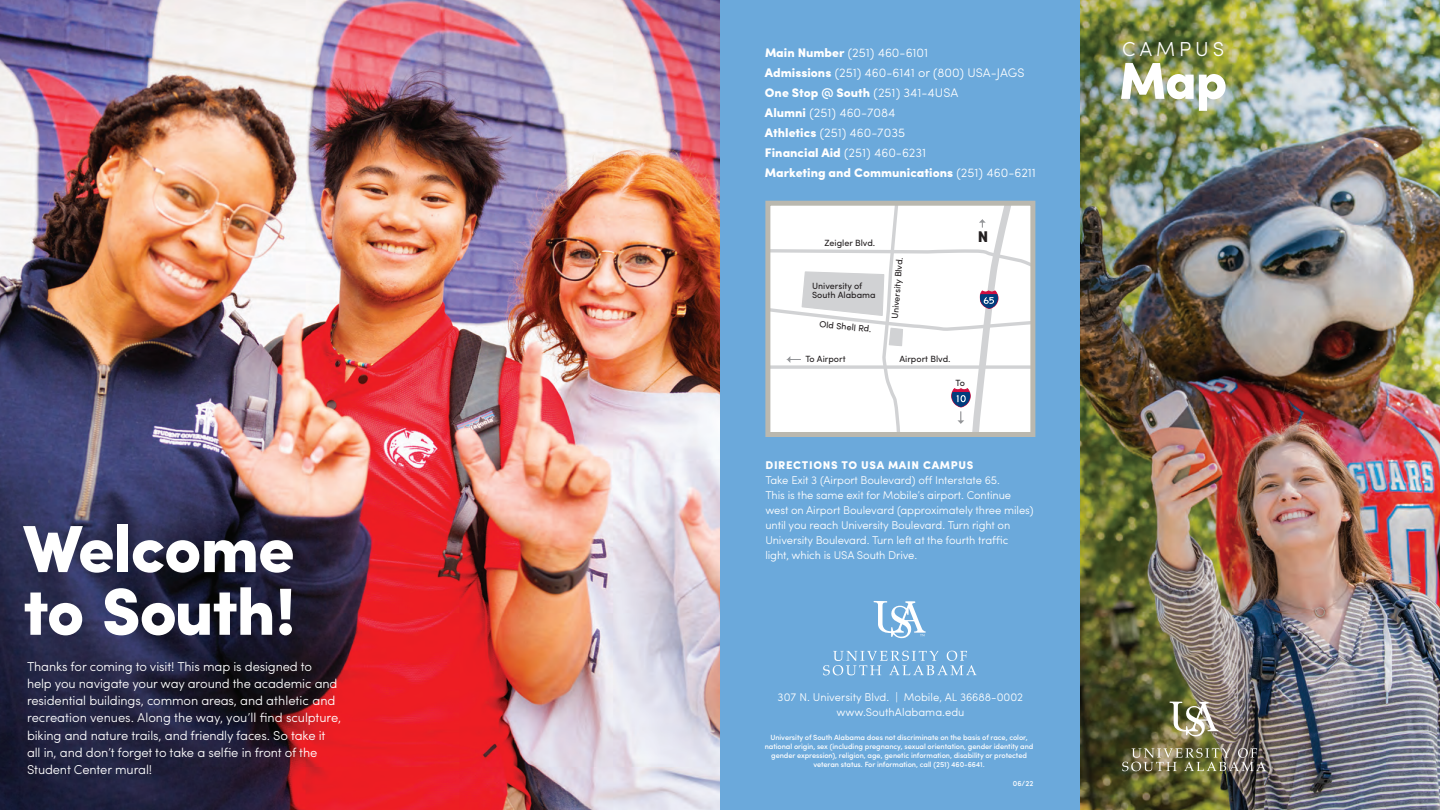
<style>
.page{position:relative;width:1440px;height:810px;background:#fff}
.page>*{position:absolute;margin:0;border:0;box-sizing:border-box;transform-origin:0 0}
.t1{font:900 66.75px "Sofia Pro";letter-spacing:-.02em;color:#fff}
.t2{font:900 52px "Sofia Pro";color:#fff}
.t3{font:300 20.25px "Sofia Pro";letter-spacing:.19em;color:#fff}
.t4{font:900 15.5px "Sofia Pro";color:#231f20}
.t5{font:300 13px/17.2px "Sofia Pro";letter-spacing:-.01em;color:#fff}
.t6{font:300 12.5px "Sofia Pro";color:#fff}
.t7{font:900 12.5px "Sofia Pro";color:#fff}
.t8{font:300 11.25px/15px "Sofia Pro";letter-spacing:-.01em;color:#fff}
.t9{font:900 11.25px "Sofia Pro";letter-spacing:.06em;color:#fff}
.t10{font:9px/9px "Sofia Pro";color:#231f20}
.t11{font:500 7.5px/9px "Sofia Pro";letter-spacing:-.01em;color:#fff;text-align:center}
.s1{font-weight:900}
.s2{font-weight:300}
</style>
<div class="page">
<img style="left:1080px;top:0;width:360px;height:810px">
<img style="left:0;top:0;width:720px;height:810px">
<div style="left:720px;top:0;width:360px;height:810px;background:#6ba9db"></div>
<svg style="left:823px;top:651px;width:154px;height:24px"></svg>
<svg style="left:874px;top:601px;width:52px;height:38px"></svg>
<svg style="left:771px;top:207px;width:258px;height:224px;background:#f6f6f7"></svg>
<div style="left:765px;top:201px;width:270px;height:236px;border:5px solid #bab8af"></div>
<img style="left:1122px;top:748px;width:144px;height:23px">
<svg style="left:1170px;top:702px;width:48px;height:35px"></svg>
<p class="t1" style="left:23px;top:496px;width:273px">Welcome</p>
<p class="t1" style="left:23px;top:559px;width:274px">to South!</p>
<p class="t5" style="left:27px;top:657px;width:316px">Thanks for coming to visit! This map is designed to<br>help you navigate your way around the academic and residential buildings, common areas, and athletic and recreation venues. Along the way, you’ll find sculpture, biking and nature trails, and friendly faces. So take it all in, and don’t forget to take a selfie in front of the Student Center mural!</p>
<p class="t6" style="left:765px;top:43px;width:165px"><span class="s1">Main Number</span> (251) 460-6101</p>
<p class="t6" style="left:765px;top:63px;width:261px"><span class="s1">Admissions</span> (251) 460-6141 or (800) USA-JAGS</p>
<p class="t7" style="left:765px;top:83px;width:195px">One Stop @ South <span class="s2">(251) 341-4USA</span></p>
<p class="t6" style="left:765px;top:103px;width:132px"><span class="s1">Alumni</span> (251) 460-7084</p>
<p class="t6" style="left:765px;top:123px;width:142px"><span class="s1">Athletics</span> (251) 460-7035</p>
<p class="t6" style="left:765px;top:143px;width:163px"><span class="s1">Financial Aid</span> (251) 460-6231</p>
<p class="t7" style="left:765px;top:163px;width:272px">Marketing and Communications <span class="s2">(251) 460-6211</span></p>
<p class="t10" style="left:824px;top:238px;width:52px">Zeigler Blvd.</p>
<p class="t10" style="left:812px;top:281px;width:65px">University of<br>South Alabama</p>
<p class="t10" style="left:820px;top:319px;width:54px;rotate:5deg">Old Shell Rd.</p>
<p class="t10" style="left:889px;top:319px;width:64px;rotate:-85deg">University Blvd.</p>
<p class="t10" style="left:805px;top:354px;width:42px">To Airport</p>
<p class="t10" style="left:899px;top:354px;width:53px">Airport Blvd.</p>
<p class="t10" style="left:956px;top:377px;width:11px">To</p>
<p class="t4" style="left:978px;top:225px;width:12px">N</p>
<h1 class="t9" style="left:765px;top:456px;width:209px">DIRECTIONS TO USA MAIN CAMPUS</h1>
<p class="t8" style="left:765px;top:472px;width:236px">Take Exit 3 (Airport Boulevard) off Interstate 65.</p>
<p class="t8" style="left:765px;top:487px;width:247px">This is the same exit for Mobile’s airport. Continue</p>
<p class="t8" style="left:765px;top:502px;width:270px">west on Airport Boulevard (approximately three miles) until you reach University Boulevard. Turn right on<br>University Boulevard. Turn left at the fourth traffic</p>
<p class="t8" style="left:765px;top:547px;width:153px">light, which is USA South Drive.</p>
<p class="t8" style="left:778px;top:689px;width:247px">307 N. University Blvd. | Mobile, AL 36688-0002</p>
<p class="t8" style="left:836px;top:704px;width:130px">www.SouthAlabama.edu</p>
<p class="t11" style="left:765px;top:732px;width:270px">University of South Alabama does not discriminate on the basis of race, color, national origin, sex (including pregnancy, sexual orientation, gender identity and gender expression), religion, age, genetic information, disability or protected veteran status. For information, call (251) 460-6641.</p>
<p class="t11" style="left:1013px;top:778px;width:22px">06/22</p>
<p class="t3" style="left:1122px;top:34px;width:103px">CAMPUS</p>
<p class="t2" style="left:1119px;top:40px;width:110px">Map</p>
</div>
